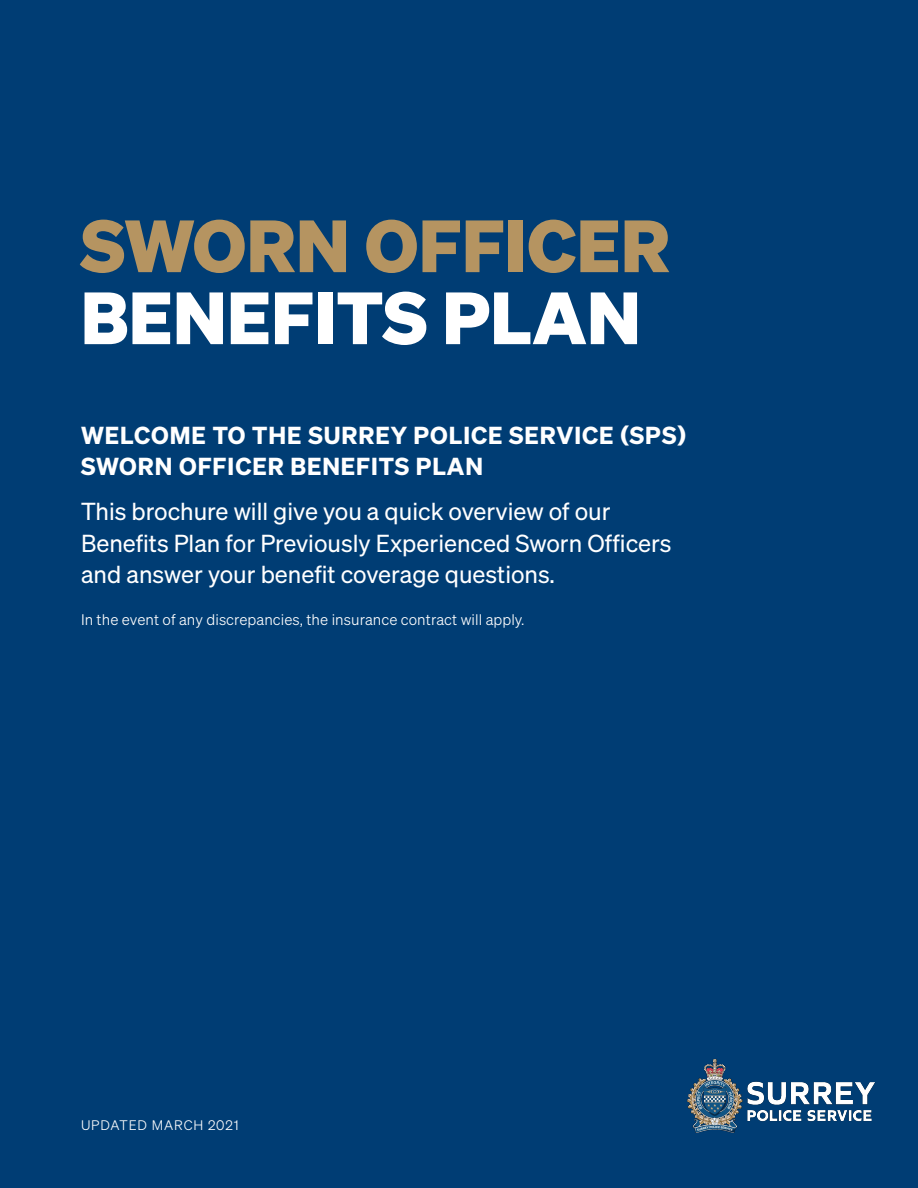
<style>
.page{position:relative;width:918px;height:1188px;background:#003d74}
.page>*{position:absolute;margin:0;border:0;box-sizing:border-box;transform-origin:0 0}
.t1{font:700 72px "Sohne";letter-spacing:.01em;color:#b59461}
.t2{font:700 72px "Sohne";letter-spacing:.01em;color:#fff}
.t3{font:24px/31.5px "Sohne Buch";color:#fff}
.t4{font:24px/31.5px "Sohne Dreiviertelfett";letter-spacing:.04em;color:#fff}
.t5{font:15px "Sohne Leicht";letter-spacing:.005em;color:#fff}
.t6{font:13.5px "Sohne Leicht";letter-spacing:.065em;color:#fff}
</style>
<div class="page">
<img style="left:686px;top:1059px;width:189px;height:74px">
<h1 class="t1" style="left:81px;top:200px;width:590px">SWORN OFFICER</h1>
<h1 class="t2" style="left:81px;top:272px;width:561px">BENEFITS PLAN</h1>
<p class="t4" style="left:81px;top:419px;width:606px">WELCOME TO THE SURREY POLICE SERVICE (SPS)<br>SWORN OFFICER BENEFITS PLAN</p>
<p class="t3" style="left:81px;top:496px;width:592px">This brochure will give you a quick overview of our<br>Benefits Plan for Previously Experienced Sworn Officers and answer your benefit coverage questions.</p>
<p class="t5" style="left:81px;top:611px;width:445px">In the event of any discrepancies, the insurance contract will apply.</p>
<p class="t6" style="left:81px;top:1117px;width:159px">UPDATED MARCH 2021</p>
</div>
